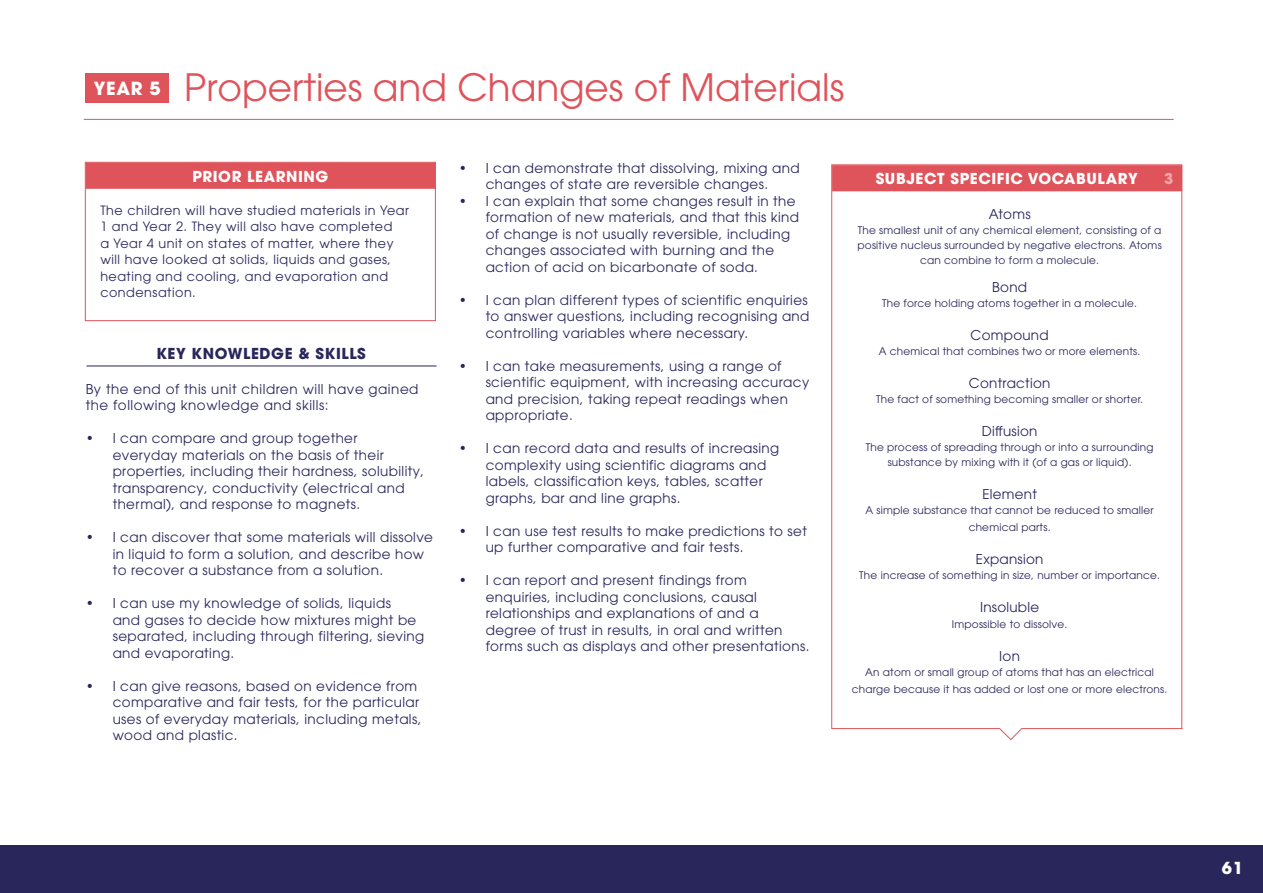
<style>
.page{position:relative;width:1263px;height:893px;background:#fff}
.page>*{position:absolute;margin:0;border:0;box-sizing:border-box;transform-origin:0 0}
.t1{font:37.5px "ITC Avant Garde Pro";color:#df535b}
.t2{font:700 16.5px "ITC Avant Garde Pro";color:#fff}
.t3{font:700 15px "ITC Avant Garde Pro";letter-spacing:.04em;color:#fff}
.t4{font:700 15px "ITC Avant Garde Pro";letter-spacing:.04em;color:#28265b}
.t5{font:13.5px/16.5px "ITC Avant Garde Pro";letter-spacing:.03em;color:#28265b}
.t6{font:12.75px/16.5px "ITC Avant Garde Pro";letter-spacing:.04em;color:#28265b}
.t7{font:10.5px/15px "ITC Avant Garde Pro";letter-spacing:.02em;color:#28265b;text-align:center}
</style>
<div class="page">
<div style="left:0;top:845px;width:1263px;height:48px;background:#28265b"></div>
<hr style="left:84px;top:119px;width:1090px;height:1px;background:#df535b">
<div style="left:85px;top:73px;width:83px;height:30px;background:#df535b"></div>
<div style="left:85px;top:162px;width:351px;height:159px;border:1px solid #df535b"></div>
<div style="left:86px;top:163px;width:350px;height:26px;background:#df535b;border:2px solid #df535b"></div>
<div style="left:832px;top:165px;width:350px;height:26px;background:#df535b;border:2px solid #df535b"></div>
<hr style="left:86px;top:366px;width:350px;height:1px;background:#28265b">
<svg style="left:831px;top:728px;width:352px;height:13px"></svg>
<h1 class="t1" style="left:94px;top:64px;width:752px"><sup>YEAR</sup> <sup>5</sup> Properties and Changes of Materials</h1>
<p class="t5" style="left:459px;top:159px;width:342px;text-align:center">• I can demonstrate that dissolving, mixing and changes of state are reversible changes.</p>
<p class="t5" style="left:486px;top:192px;width:315px;text-indent:-27px">• I can explain that some changes result in the formation of new materials, and that this kind of change is not usually reversible, including changes associated with burning and the action of acid on bicarbonate of soda.</p>
<p class="t5" style="left:486px;top:291px;width:325px;text-indent:-27px">• I can plan different types of scientific enquiries to answer questions, including recognising and controlling variables where necessary.</p>
<p class="t5" style="left:486px;top:357px;width:325px;text-indent:-27px">• I can take measurements, using a range of scientific equipment, with increasing accuracy and precision, taking repeat readings when appropriate.</p>
<p class="t5" style="left:486px;top:440px;width:295px;text-indent:-27px">• I can record data and results of increasing complexity using scientific diagrams and labels, classification keys, tables, scatter graphs, bar and line graphs.</p>
<p class="t5" style="left:486px;top:522px;width:323px;text-indent:-27px">• I can use test results to make predictions to set up further comparative and fair tests.</p>
<p class="t5" style="left:486px;top:572px;width:325px;text-indent:-27px">• I can report and present findings from enquiries, including conclusions, causal relationships and explanations of and a degree of trust in results, in oral and written forms such as displays and other presentations.</p>
<p class="t3" style="left:192px;top:166px;width:137px">PRIOR LEARNING</p>
<p class="t3" style="left:876px;top:169px;width:263px">SUBJECT SPECIFIC VOCABULARY</p>
<p class="t3" style="left:1164px;top:169px;width:11px">3</p>
<p class="t6" style="left:100px;top:202px;width:310px">The children will have studied materials in Year 1 and Year 2. They will also have completed<br>a Year 4 unit on states of matter, where they will have looked at solids, liquids and gases, heating and cooling, and evaporation and condensation.</p>
<p class="t5" style="left:989px;top:205px;width:43px">Atoms</p>
<p class="t7" style="left:857px;top:222px;width:306px">The smallest unit of any chemical element, consisting of a positive nucleus surrounded by negative electrons. Atoms can combine to form a molecule.</p>
<p class="t5" style="left:992px;top:279px;width:36px">Bond</p>
<p class="t7" style="left:882px;top:296px;width:256px">The force holding atoms together in a molecule.</p>
<p class="t5" style="left:970px;top:327px;width:80px">Compound</p>
<p class="t7" style="left:879px;top:344px;width:263px">A chemical that combines two or more elements.</p>
<p class="t5" style="left:969px;top:375px;width:83px">Contraction</p>
<p class="t7" style="left:876px;top:392px;width:269px">The fact of something becoming smaller or shorter.</p>
<p class="t5" style="left:982px;top:423px;width:57px">Diffusion</p>
<p class="t7" style="left:866px;top:440px;width:289px">The process of spreading through or into a surrounding substance by mixing with it (of a gas or liquid).</p>
<p class="t5" style="left:982px;top:486px;width:56px">Element</p>
<p class="t7" style="left:865px;top:502px;width:290px;line-height:16.5px">A simple substance that cannot be reduced to smaller chemical parts.</p>
<p class="t5" style="left:976px;top:550px;width:69px">Expansion</p>
<p class="t7" style="left:859px;top:567px;width:302px">The increase of something in size, number or importance.</p>
<p class="t5" style="left:980px;top:598px;width:61px">Insoluble</p>
<p class="t7" style="left:952px;top:617px;width:117px">Impossible to dissolve.</p>
<p class="t5" style="left:999px;top:648px;width:22px">Ion</p>
<p class="t7" style="left:852px;top:664px;width:317px;line-height:16.5px">An atom or small group of atoms that has an electrical charge because it has added or lost one or more electrons.</p>
<p class="t4" style="left:156px;top:344px;width:211px">KEY KNOWLEDGE &amp; SKILLS</p>
<p class="t5" style="left:86px;top:380px;width:334px">By the end of this unit children will have gained the following knowledge and skills:</p>
<p class="t5" style="left:113px;top:430px;width:313px;text-indent:-27px">• I can compare and group together everyday materials on the basis of their properties, including their hardness, solubility, transparency, conductivity (electrical and thermal), and response to magnets.</p>
<p class="t5" style="left:113px;top:529px;width:322px;text-indent:-27px">• I can discover that some materials will dissolve in liquid to form a solution, and describe how to recover a substance from a solution.</p>
<p class="t5" style="left:113px;top:595px;width:313px;text-indent:-27px">• I can use my knowledge of solids, liquids<br>and gases to decide how mixtures might be separated, including through filtering, sieving and evaporating.</p>
<p class="t5" style="left:113px;top:677px;width:310px;text-indent:-27px">• I can give reasons, based on evidence from comparative and fair tests, for the particular uses of everyday materials, including metals, wood and plastic.</p>
<p class="t2" style="left:1222px;top:857px;width:23px">61</p>
</div>
